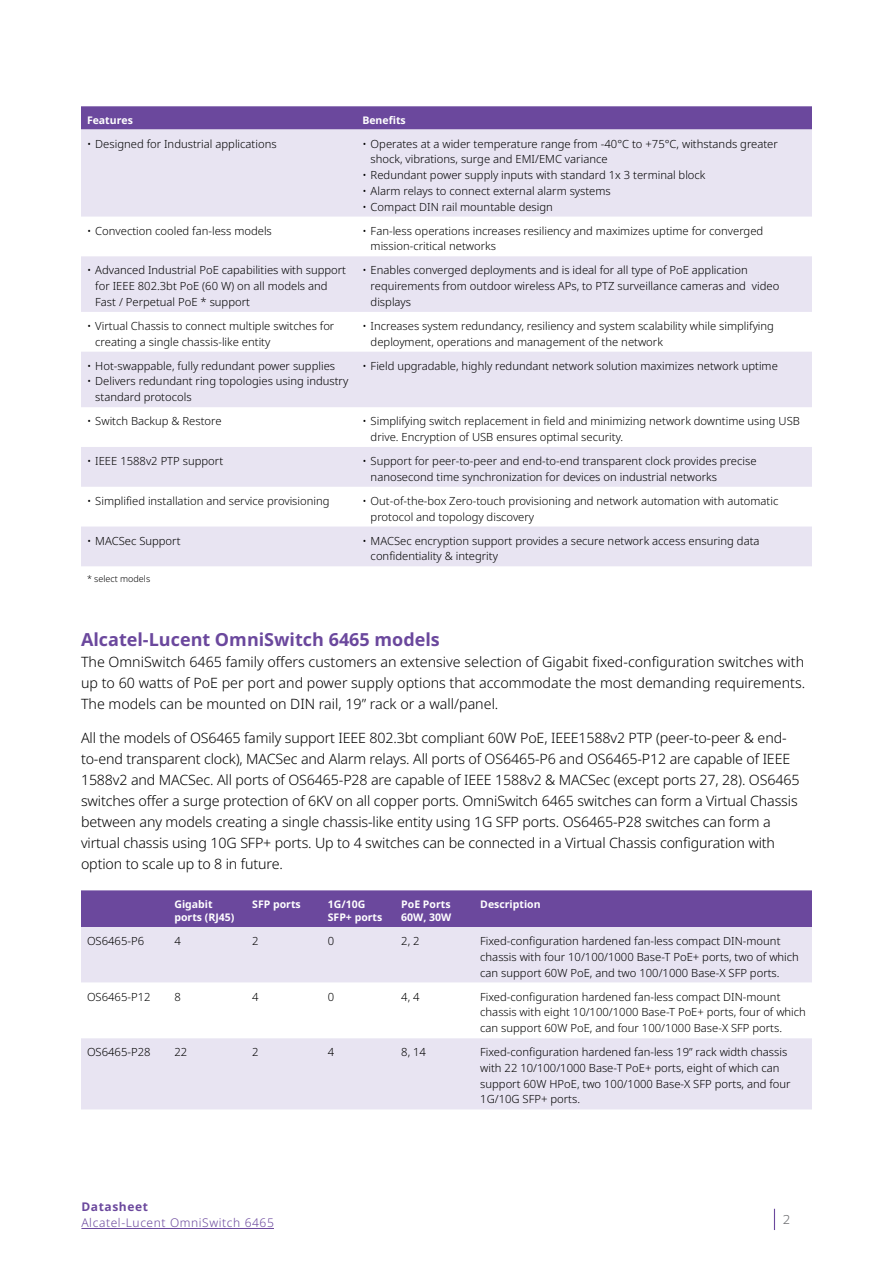
<style>
.page{position:relative;width:893px;height:1263px;background:#fff}
.page>*{position:absolute;margin:0;border:0;box-sizing:border-box;transform-origin:0 0}
.t1{font:700 18px "Noto Sans";color:#6b489d}
.t2{font:300 14.25px/21px "Noto Sans";letter-spacing:-.01em;color:#000;text-align:justify}
.t3{font:300 12px "Noto Sans";letter-spacing:.05em;color:#6b489d}
.t4{font:700 12px "Noto Sans";letter-spacing:.05em;color:#6b489d}
.t5{font:12px "Clan OT";color:#6d6e71}
.t6{font:300 11.25px/15.8px "Noto Sans";color:#000}
.t7{font:700 10.5px/13.5px "Noto Sans";color:#fff}
.t8{font:300 9px "Noto Sans";color:#000}
</style>
<div class="page">
<svg style="left:774px;top:1209px;width:1px;height:21px"></svg>
<hr style="left:81px;top:1228px;width:193px;height:1px;background:#6b489d">
<svg style="left:81px;top:106px;width:731px;height:24px;background:#704fa0"></svg>
<svg style="left:81px;top:130px;width:731px;height:436px;fill:#e8e4f2"></svg>
<div style="left:81px;top:890px;width:731px;height:37px;background:#6b489d"></div>
<div style="left:81px;top:927px;width:731px;height:182px;background:#e8e4f2"></div>
<svg style="left:81px;top:983px;width:731px;height:55px"></svg>
<p class="t7" style="left:87px;top:113px;width:47px">Features</p>
<p class="t7" style="left:362px;top:113px;width:45px">Benefits</p>
<p class="t6" style="left:87px;top:136px;width:191px">• Designed for Industrial applications</p>
<p class="t6" style="left:371px;top:136px;width:409px;text-indent:-8px">• Operates at a wider temperature range from -40°C to +75°C, withstands greater shock, vibrations, surge and EMI/EMC variance</p>
<p class="t6" style="left:362px;top:167px;width:345px">• Redundant power supply inputs with standard 1x 3 terminal block</p>
<p class="t6" style="left:362px;top:183px;width:250px">• Alarm relays to connect external alarm systems</p>
<p class="t6" style="left:362px;top:199px;width:192px">• Compact DIN rail mountable design</p>
<p class="t6" style="left:87px;top:223px;width:186px">• Convection cooled fan-less models</p>
<p class="t6" style="left:371px;top:223px;width:394px;text-indent:-8px">• Fan-less operations increases resiliency and maximizes uptime for converged mission-critical networks</p>
<p class="t6" style="left:95px;top:263px;width:252px;text-indent:-8px">• Advanced Industrial PoE capabilities with support for IEEE 802.3bt PoE (60 W) on all models and<br>Fast / Perpetual PoE * support</p>
<p class="t6" style="left:371px;top:263px;width:410px;text-indent:-8px">• Enables converged deployments and is ideal for all type of PoE application requirements from outdoor wireless APs, to PTZ surveillance cameras and video displays</p>
<p class="t6" style="left:95px;top:318px;width:241px;text-indent:-8px">• Virtual Chassis to connect multiple switches for creating a single chassis-like entity</p>
<p class="t6" style="left:371px;top:318px;width:405px;text-indent:-8px">• Increases system redundancy, resiliency and system scalability while simplifying deployment, operations and management of the network</p>
<p class="t6" style="left:87px;top:358px;width:250px">• Hot-swappable, fully redundant power supplies</p>
<p class="t6" style="left:95px;top:374px;width:255px;text-indent:-8px">• Delivers redundant ring topologies using industry standard protocols</p>
<p class="t6" style="left:362px;top:358px;width:417px">• Field upgradable, highly redundant network solution maximizes network uptime</p>
<p class="t6" style="left:87px;top:414px;width:136px">• Switch Backup &amp; Restore</p>
<p class="t6" style="left:371px;top:414px;width:431px;text-indent:-8px">• Simplifying switch replacement in field and minimizing network downtime using USB drive. Encryption of USB ensures optimal security.</p>
<p class="t6" style="left:87px;top:453px;width:138px">• IEEE 1588v2 PTP support</p>
<p class="t6" style="left:371px;top:453px;width:387px;text-indent:-8px">• Support for peer-to-peer and end-to-end transparent clock provides precise nanosecond time synchronization for devices on industrial networks</p>
<p class="t6" style="left:87px;top:493px;width:244px">• Simplified installation and service provisioning</p>
<p class="t6" style="left:371px;top:493px;width:409px;text-indent:-8px">• Out-of-the-box Zero-touch provisioning and network automation with automatic protocol and topology discovery</p>
<p class="t6" style="left:87px;top:533px;width:95px">• MACSec Support</p>
<p class="t6" style="left:371px;top:533px;width:390px;text-indent:-8px">• MACSec encryption support provides a secure network access ensuring data confidentiality &amp; integrity</p>
<p class="t8" style="left:87px;top:572px;width:65px">* select models</p>
<h1 class="t1" style="left:81px;top:627px;width:360px">Alcatel-Lucent OmniSwitch 6465 models</h1>
<p class="t2" style="left:81px;top:652px;width:726px">The OmniSwitch 6465 family offers customers an extensive selection of Gigabit fixed-configuration switches with up to 60 watts of PoE per port and power supply options that accommodate the most demanding requirements.<br>The models can be mounted on DIN rail, 19” rack or a wall/panel.</p>
<p class="t2" style="left:81px;top:727px;width:720px;text-align:left">All the models of OS6465 family support IEEE 802.3bt compliant 60W PoE, IEEE1588v2 PTP (peer-to-peer &amp; end&shy;to-end transparent clock), MACSec and Alarm relays. All ports of OS6465-P6 and OS6465-P12 are capable of IEEE 1588v2 and MACSec. All ports of OS6465-P28 are capable of IEEE 1588v2 &amp; MACSec (except ports 27, 28). OS6465 switches offer a surge protection of 6KV on all copper ports. OmniSwitch 6465 switches can form a Virtual Chassis between any models creating a single chassis-like entity using 1G SFP ports. OS6465-P28 switches can form a virtual chassis using 10G SFP+ ports. Up to 4 switches can be connected in a Virtual Chassis configuration with option to scale up to 8 in future.</p>
<p class="t7" style="left:174px;top:897px;width:61px">Gigabit ports (RJ45)</p>
<p class="t7" style="left:252px;top:897px;width:50px">SFP ports</p>
<p class="t7" style="left:328px;top:897px;width:56px">1G/10G<br>SFP+ ports</p>
<p class="t7" style="left:401px;top:897px;width:52px">PoE Ports<br>60W, 30W</p>
<p class="t7" style="left:480px;top:897px;width:62px">Description</p>
<p class="t6" style="left:87px;top:933px;width:59px">OS6465-P6</p>
<p class="t6" style="left:174px;top:933px;width:8px">4</p>
<p class="t6" style="left:252px;top:933px;width:8px">2</p>
<p class="t6" style="left:328px;top:933px;width:8px">0</p>
<p class="t6" style="left:401px;top:933px;width:20px">2, 2</p>
<p class="t6" style="left:480px;top:933px;width:320px">Fixed-configuration hardened fan-less compact DIN-mount chassis with four 10/100/1000 Base-T PoE+ ports, two of which can support 60W PoE, and two 100/1000 Base-X SFP ports.</p>
<p class="t6" style="left:87px;top:989px;width:65px">OS6465-P12</p>
<p class="t6" style="left:174px;top:989px;width:8px">8</p>
<p class="t6" style="left:252px;top:989px;width:8px">4</p>
<p class="t6" style="left:328px;top:989px;width:8px">0</p>
<p class="t6" style="left:401px;top:989px;width:20px">4, 4</p>
<p class="t6" style="left:480px;top:989px;width:327px">Fixed-configuration hardened fan-less compact DIN-mount chassis with eight 10/100/1000 Base-T PoE+ ports, four of which can support 60W PoE, and four 100/1000 Base-X SFP ports.</p>
<p class="t6" style="left:87px;top:1044px;width:65px">OS6465-P28</p>
<p class="t6" style="left:174px;top:1044px;width:14px">22</p>
<p class="t6" style="left:252px;top:1044px;width:8px">2</p>
<p class="t6" style="left:328px;top:1044px;width:8px">4</p>
<p class="t6" style="left:401px;top:1044px;width:26px">8, 14</p>
<p class="t6" style="left:480px;top:1044px;width:312px">Fixed-configuration hardened fan-less 19” rack width chassis with 22 10/100/1000 Base-T PoE+ ports, eight of which can support 60W HPoE, two 100/1000 Base-X SFP ports, and four 1G/10G SFP+ ports.</p>
<p class="t4" style="left:81px;top:1198px;width:68px">Datasheet</p>
<p class="t3" style="left:81px;top:1214px;width:194px">Alcatel-Lucent OmniSwitch 6465</p>
<p class="t5" style="left:782px;top:1212px;width:9px">2</p>
</div>
